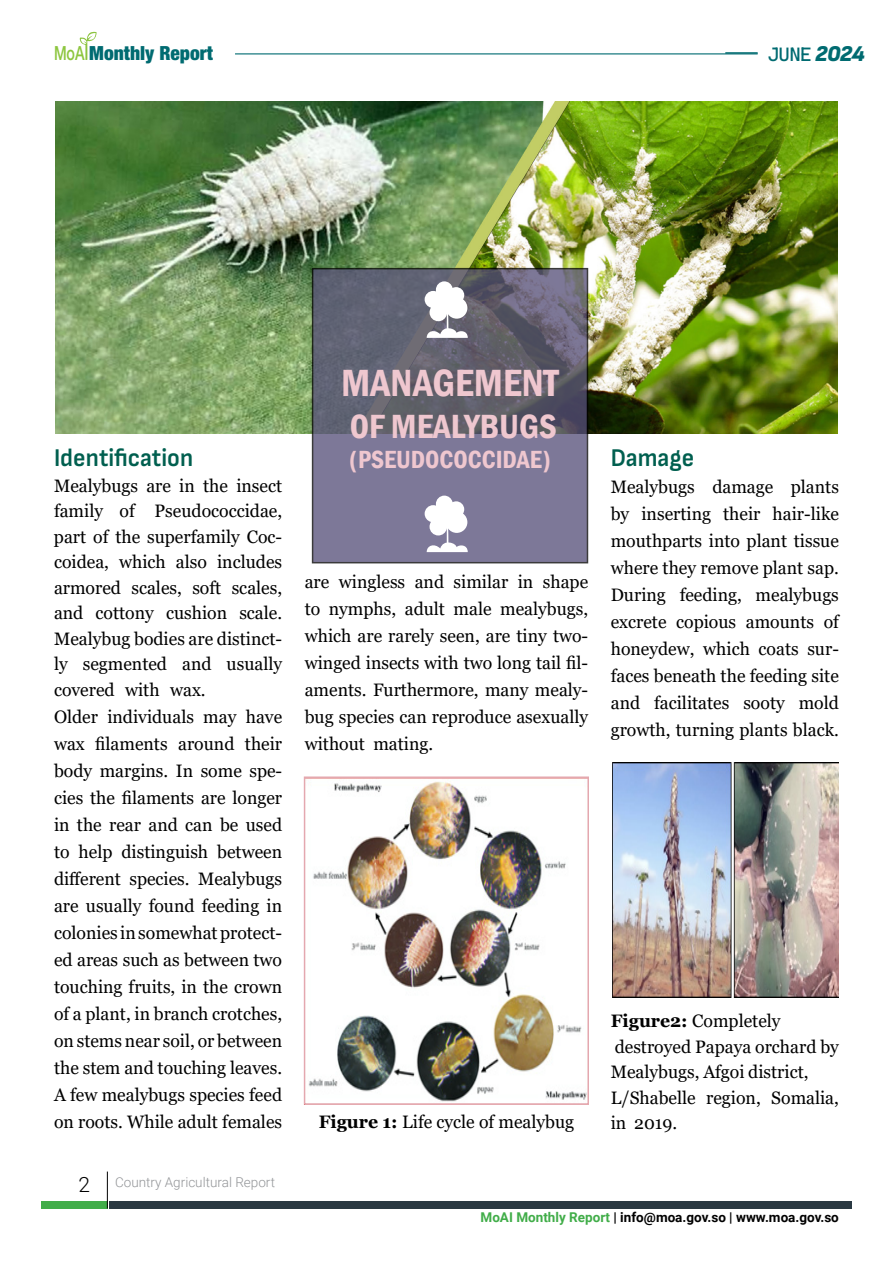
<style>
.page{position:relative;width:893px;height:1263px;background:#fff}
.page>*{position:absolute;margin:0;border:0;box-sizing:border-box;transform-origin:0 0}
.t1{font:600 condensed 39px "Franklin Gothic";color:#efc7cf}
.t2{font:600 condensed 34.5px "Franklin Gothic";color:#efc7cf}
.t3{font:700 25.5px "Sofia Sans Cond";color:#005f4f}
.t4{font:600 condensed 25.5px "Franklin Gothic";color:#efc7cf}
.t5{font:italic 900 22.5px "Sofia Sans";color:#006b71}
.t6{font:300 21px "Roboto";color:#000}
.t7{font:900 condensed 19.5px "Helvetica Neue LT Std";color:#006b71}
.t8{font:19.5px "Cascadia Code";color:#006b71}
.t9{font:18px/27px "Georgia";color:#000}
.t10{font:700 13.5px "Roboto";color:#000}
.t11{font:300 13.5px "Roboto";color:#939598}
.s1{font-weight:500;font-stretch:normal;color:#8dc63f}
.s2{font-weight:700}
.s3{color:#41ad49}
</style>
<div class="page">
<div style="left:109px;top:1201px;width:742px;height:7px;background:#2a3942"></div>
<div style="left:41px;top:1201px;width:67px;height:7px;background:#41ad49"></div>
<hr style="left:107px;top:1171px;width:1px;height:37px;background:#000">
<hr style="left:235px;top:53px;width:523px;height:1px;background:#006b71">
<svg style="left:80px;top:32px;width:17px;height:28px"></svg>
<hr style="left:725px;top:52px;width:33px;height:2px;background:#006b71">
<img style="left:55px;top:102px;width:782px;height:332px">
<svg style="left:315px;top:271px;width:270px;height:289px;background:#6d6a80"></svg>
<div style="left:312px;top:268px;width:276px;height:295px;border:2px solid #000"></div>
<svg style="left:425px;top:281px;width:43px;height:57px"></svg>
<svg style="left:425px;top:496px;width:43px;height:56px"></svg>
<img style="left:308px;top:781px;width:278px;height:321px">
<div style="left:304px;top:776px;width:285px;height:329px;border:2px solid #e4a8af"></div>
<img style="left:612px;top:762px;width:227px;height:236px">
<p class="t7" style="left:54px;top:41px;width:160px"><span class="s1">MoA</span> Monthly Report</p>
<p class="t5" style="left:815px;top:39px;width:51px">2024</p>
<p class="t8" style="left:768px;top:39px;width:45px">JUNE</p>
<h3 class="t3" style="left:54px;top:443px;width:141px">Identification</h3>
<p class="t9" style="left:54px;top:472px;width:86px">Mealybugs</p>
<p class="t9" style="left:146px;top:472px;width:26px">are</p>
<p class="t9" style="left:179px;top:472px;width:17px">in</p>
<p class="t9" style="left:203px;top:472px;width:26px">the</p>
<p class="t9" style="left:236px;top:472px;width:47px">insect</p>
<p class="t9" style="left:54px;top:498px;width:51px">family</p>
<p class="t9" style="left:120px;top:498px;width:17px">of</p>
<p class="t9" style="left:154px;top:498px;width:129px">Pseudococcidae,</p>
<p class="t9" style="left:54px;top:523px;width:230px">part of the superfamily Coc-</p>
<p class="t9" style="left:232px;top:574px;width:52px">scales,</p>
<p class="t9" style="left:54px;top:549px;width:56px">coidea,</p>
<p class="t9" style="left:119px;top:549px;width:48px">which</p>
<p class="t9" style="left:176px;top:549px;width:33px">also</p>
<p class="t9" style="left:217px;top:549px;width:67px">includes</p>
<p class="t9" style="left:54px;top:574px;width:69px">armored</p>
<p class="t9" style="left:131px;top:574px;width:52px">scales,</p>
<p class="t9" style="left:192px;top:574px;width:30px">soft</p>
<p class="t9" style="left:54px;top:600px;width:31px">and</p>
<p class="t9" style="left:96px;top:600px;width:60px">cottony</p>
<p class="t9" style="left:166px;top:600px;width:63px">cushion</p>
<p class="t9" style="left:239px;top:600px;width:44px">scale.</p>
<p class="t9" style="left:54px;top:625px;width:230px">Mealybug bodies are distinct-</p>
<p class="t9" style="left:170px;top:676px;width:37px">wax.</p>
<p class="t9" style="left:54px;top:651px;width:15px">ly</p>
<p class="t9" style="left:83px;top:651px;width:86px">segmented</p>
<p class="t9" style="left:182px;top:651px;width:31px">and</p>
<p class="t9" style="left:227px;top:651px;width:57px">usually</p>
<p class="t9" style="left:54px;top:676px;width:62px">covered</p>
<p class="t9" style="left:125px;top:676px;width:36px">with</p>
<p class="t9" style="left:54px;top:703px;width:46px">Older</p>
<p class="t9" style="left:107px;top:703px;width:88px">individuals</p>
<p class="t9" style="left:203px;top:703px;width:35px">may</p>
<p class="t9" style="left:246px;top:703px;width:38px">have</p>
<p class="t9" style="left:95px;top:730px;width:74px">filaments</p>
<p class="t9" style="left:178px;top:730px;width:58px">around</p>
<p class="t9" style="left:245px;top:730px;width:39px">their</p>
<p class="t9" style="left:54px;top:730px;width:32px">wax</p>
<p class="t9" style="left:54px;top:784px;width:230px">cies the filaments are longer</p>
<p class="t9" style="left:54px;top:757px;width:230px">body margins. In some spe-</p>
<p class="t9" style="left:54px;top:811px;width:230px;text-align:right">in the rear and can be used between</p>
<p class="t9" style="left:79px;top:838px;width:35px">help</p>
<p class="t9" style="left:121px;top:838px;width:88px">distinguish</p>
<p class="t9" style="left:54px;top:838px;width:17px">to</p>
<p class="t9" style="left:54px;top:865px;width:230px">different<br>are usually found feeding in</p>
<p class="t9" style="left:54px;top:946px;width:230px">ed areas such as between two</p>
<p class="t9" style="left:198px;top:865px;width:86px">Mealybugs</p>
<p class="t9" style="left:129px;top:865px;width:62px">species.</p>
<p class="t9" style="left:54px;top:919px;width:230px">coloniesinsomewhatprotect-</p>
<p class="t9" style="left:54px;top:973px;width:230px;text-align:justify">touching fruits, in the crown of a plant in, branch crotches, on stems near soil, or between the stem and touching leaves.<br>A few mealybugs species feed on roots. While adult females</p>
<p class="t6" style="left:78px;top:1169px;width:13px">2</p>
<p class="t11" style="left:115px;top:1172px;width:162px">Country Agricultural Report</p>
<h1 class="t1" style="left:341px;top:357px;width:219px">MANAGEMENT</h1>
<h2 class="t2" style="left:350px;top:403px;width:208px">OF MEALYBUGS</h2>
<h3 class="t4" style="left:349px;top:443px;width:203px">(PSEUDOCOCCIDAE(</h3>
<p class="t9" style="left:305px;top:569px;width:26px">are</p>
<p class="t9" style="left:339px;top:569px;width:68px">wingless</p>
<p class="t9" style="left:415px;top:569px;width:31px">and</p>
<p class="t9" style="left:454px;top:569px;width:56px">similar</p>
<p class="t9" style="left:518px;top:569px;width:17px">in</p>
<p class="t9" style="left:543px;top:569px;width:47px">shape</p>
<p class="t9" style="left:305px;top:596px;width:17px">to</p>
<p class="t9" style="left:329px;top:596px;width:69px">nymphs,</p>
<p class="t9" style="left:405px;top:596px;width:42px">adult</p>
<p class="t9" style="left:454px;top:596px;width:39px">male</p>
<p class="t9" style="left:500px;top:596px;width:90px">mealybugs,</p>
<p class="t9" style="left:305px;top:623px;width:285px">which are rarely seen, are tiny two-</p>
<p class="t9" style="left:305px;top:650px;width:285px">winged insects with two long tail fil-</p>
<p class="t9" style="left:305px;top:677px;width:285px">aments. Furthermore, many mealy-</p>
<p class="t9" style="left:305px;top:704px;width:285px">bug species can reproduce asexually</p>
<p class="t9" style="left:305px;top:731px;width:62px">without</p>
<p class="t9" style="left:373px;top:731px;width:61px">mating.</p>
<h3 class="t3" style="left:611px;top:443px;width:85px">Damage</h3>
<p class="t9" style="left:611px;top:474px;width:86px">Mealybugs</p>
<p class="t9" style="left:712px;top:474px;width:62px">damage</p>
<p class="t9" style="left:791px;top:474px;width:50px">plants</p>
<p class="t9" style="left:611px;top:501px;width:20px">by</p>
<p class="t9" style="left:611px;top:528px;width:230px">mouthparts into plant tissue</p>
<p class="t9" style="left:611px;top:555px;width:230px">where they remove plant sap.</p>
<p class="t9" style="left:756px;top:582px;width:85px">mealybugs</p>
<p class="t9" style="left:723px;top:501px;width:39px">their</p>
<p class="t9" style="left:773px;top:501px;width:68px">hair-like</p>
<p class="t9" style="left:641px;top:501px;width:71px">inserting</p>
<p class="t9" style="left:680px;top:582px;width:64px">feeding,</p>
<p class="t9" style="left:611px;top:582px;width:57px">During</p>
<p class="t9" style="left:824px;top:609px;width:17px">of</p>
<p class="t9" style="left:676px;top:609px;width:62px">copious</p>
<p class="t9" style="left:611px;top:609px;width:57px">excrete</p>
<p class="t9" style="left:611px;top:663px;width:230px">faces beneath the feeding site</p>
<p class="t9" style="left:746px;top:609px;width:70px">amounts</p>
<p class="t9" style="left:611px;top:636px;width:85px">honeydew,</p>
<p class="t9" style="left:703px;top:636px;width:48px">which</p>
<p class="t9" style="left:759px;top:636px;width:42px">coats</p>
<p class="t9" style="left:807px;top:636px;width:33px">sur-</p>
<p class="t9" style="left:611px;top:690px;width:230px">and<br>growth, turning plants black.</p>
<p class="t9" style="left:654px;top:690px;width:77px">facilitates</p>
<p class="t9" style="left:799px;top:690px;width:42px">mold</p>
<p class="t9" style="left:743px;top:690px;width:43px">sooty</p>
<p class="t9" style="left:319px;top:1109px;width:257px"><span class="s2">Figure 1:</span> Life cycle of mealybug</p>
<p class="t9" style="left:611px;top:1008px;width:171px"><span class="s2">Figure2:</span> Completely</p>
<p class="t9" style="left:615px;top:1033px;width:226px">destroyed Papaya orchard by</p>
<p class="t9" style="left:611px;top:1059px;width:199px">Mealybugs, Afgoi district,</p>
<p class="t9" style="left:771px;top:1084px;width:69px">Somalia,</p>
<p class="t9" style="left:611px;top:1085px;width:86px;line-height:25.5px">/L Shabelle in 2019.</p>
<p class="t9" style="left:706px;top:1084px;width:56px">region,</p>
<p class="t10" style="left:480px;top:1207px;width:360px"><span class="s3">MoAI Monthly Report</span> | info@moa.gov.so | www.moa.gov.so</p>
</div>
